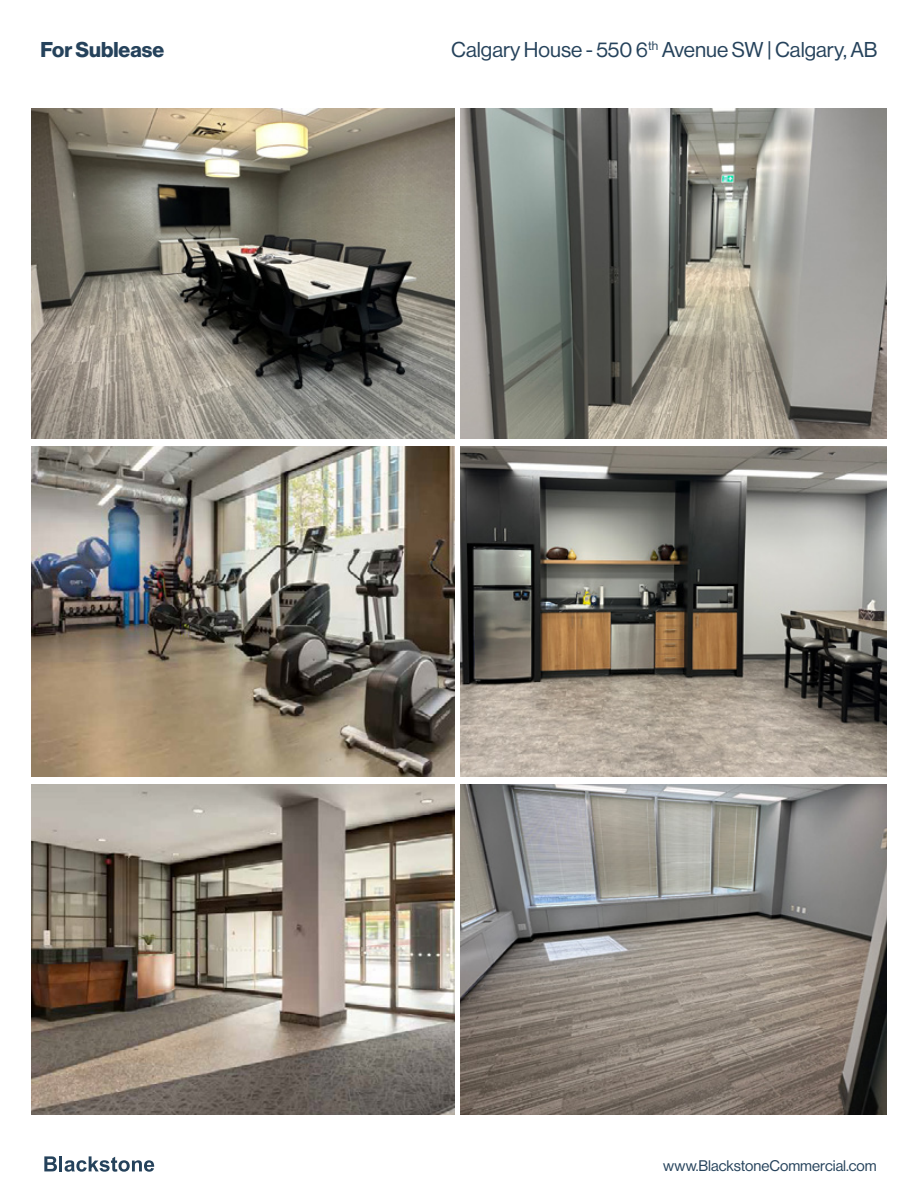
<style>
.page{position:relative;width:918px;height:1188px;background:#fff}
.page>*{position:absolute;margin:0;border:0;box-sizing:border-box;transform-origin:0 0}
.t1{font:21px "N Haas Grotesk DS Pro 55 Rg";color:#25425b}
.t2{font:21px "N Haas Grotesk DS Pro 75 Bd";color:#25425b}
.t3{font:15px "N Haas Grotesk DS Pro 55 Rg";color:#25425b}
</style>
<div class="page">
<svg style="left:44px;top:1156px;width:110px;height:16px"></svg>
<img style="left:461px;top:784px;width:426px;height:331px">
<img style="left:32px;top:446px;width:423px;height:331px">
<img style="left:461px;top:446px;width:426px;height:331px">
<img style="left:32px;top:784px;width:423px;height:331px">
<img style="left:31px;top:108px;width:423px;height:331px">
<img style="left:460px;top:108px;width:427px;height:331px">
<p class="t2" style="left:41px;top:37px;width:125px">For Sublease</p>
<p class="t1" style="left:451px;top:38px;width:428px">Calgary House - 550 6<sup>th</sup> Avenue SW | Calgary, AB</p>
<p class="t3" style="left:663px;top:1158px;width:215px">www.BlackstoneCommercial.com</p>
</div>
